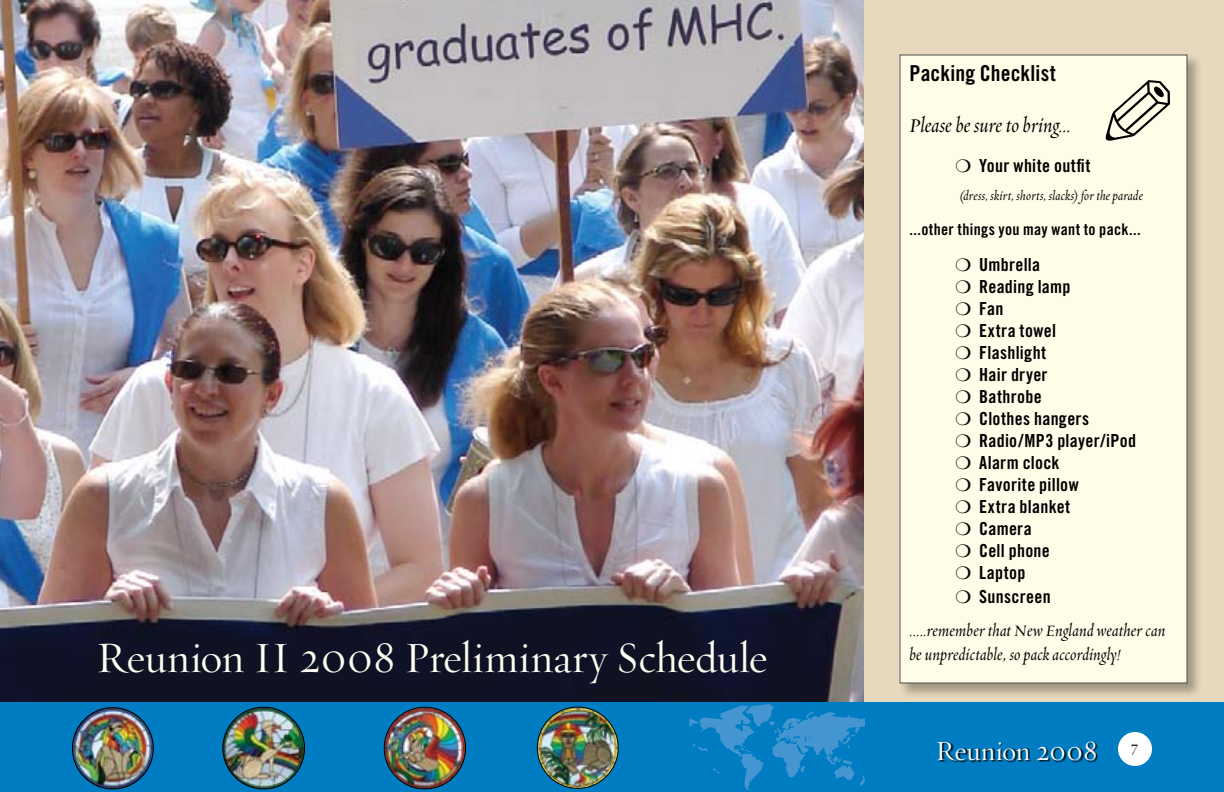
<style>
.page{position:relative;width:1224px;height:792px;background:#fff}
.page>*{position:absolute;margin:0;border:0;box-sizing:border-box;transform-origin:0 0}
.t1{font:44px "Requiem Display HTF Roman";letter-spacing:.005em;color:#fffef2}
.t2{font:28px "Requiem Display HTF Roman";letter-spacing:.01em;color:#fff}
.t3{font:22px "Requiem Display HTF Italic";color:#000}
.t4{font:22px "Trade Gothic Bold Cond Twenty";letter-spacing:.005em;color:#000}
.t5{font:18px/22px "Trade Gothic Bold Cond Twenty";letter-spacing:.015em;color:#000}
.t6{font:18px/24px "Requiem Display HTF Italic";letter-spacing:.01em;color:#000}
.t7{font:16px "Trade Gothic Bold Cond Twenty";letter-spacing:.02em;color:#000}
.t8{font:14px "Requiem Display HTF Italic";letter-spacing:.02em;color:#000}
</style>
<div class="page">
<img style="left:0;top:0;width:864px;height:702px">
<div style="left:864px;top:0;width:360px;height:756px;background:#e7d9bd"></div>
<div style="left:899px;top:54px;width:311px;height:651px;background:#000;opacity:.3"></div>
<div style="left:900px;top:55px;width:287px;height:628px;background:#fffde8"></div>
<div style="left:899px;top:54px;width:289px;height:630px;border:1px solid #4d4d4f"></div>
<div style="left:0;top:702px;width:1224px;height:90px;background:#007dc2"></div>
<div style="left:1118px;top:732px;width:34px;height:34px;background:#fff;border-radius:50%"></div>
<div style="left:938px;top:742px;width:242px;height:50px;background:#000;opacity:.95"></div>
<img style="left:384px;top:707px;width:82px;height:82px;border-radius:41px">
<div style="left:384px;top:707px;width:82px;height:82px;border:1px solid #000;border-radius:50%"></div>
<img style="left:537px;top:707px;width:81px;height:81px;border-radius:41px">
<div style="left:537px;top:707px;width:82px;height:82px;border:1px solid #000;border-radius:50%"></div>
<img style="left:223px;top:707px;width:82px;height:82px;border-radius:41px">
<div style="left:222px;top:707px;width:83px;height:82px;border:1px solid #000;border-radius:50%"></div>
<img style="left:72px;top:708px;width:81px;height:81px;border-radius:41px">
<div style="left:72px;top:707px;width:82px;height:82px;border:1px solid #000;border-radius:50%"></div>
<svg style="left:689px;top:704px;width:176px;height:86px"></svg>
<h1 class="t1" style="left:96px;top:632px;width:673px">Reunion II 2008 Preliminary Schedule</h1>
<p class="t4" style="left:909px;top:60px;width:148px">Packing Checklist</p>
<p class="t3" style="left:909px;top:115px;width:163px">Please be sure to bring...</p>
<p class="t5" style="left:979px;top:155px;width:113px">Your white outfit</p>
<p class="t8" style="left:959px;top:189px;width:185px">(dress, skirt, shorts, slacks) for the parade</p>
<p class="t7" style="left:909px;top:219px;width:233px">...other things you may want to pack...</p>
<p class="t5" style="left:979px;top:253px;width:158px">Umbrella<br>Reading lamp<br>Fan<br>Extra towel<br>Flashlight<br>Hair dryer<br>Bathrobe<br>Clothes hangers<br>Radio/MP3 player/iPod<br>Alarm clock<br>Favorite pillow<br>Extra blanket<br>Camera<br>Cell phone<br>Laptop</p>
<p class="t5" style="left:979px;top:585px;width:73px">Sunscreen</p>
<p class="t6" style="left:909px;top:620px;width:257px">…..remember that New England weather can be unpredictable, so pack accordingly!</p>
<h2 class="t2" style="left:936px;top:734px;width:204px">Reunion 2008 <sup>7</sup></h2>
</div>
